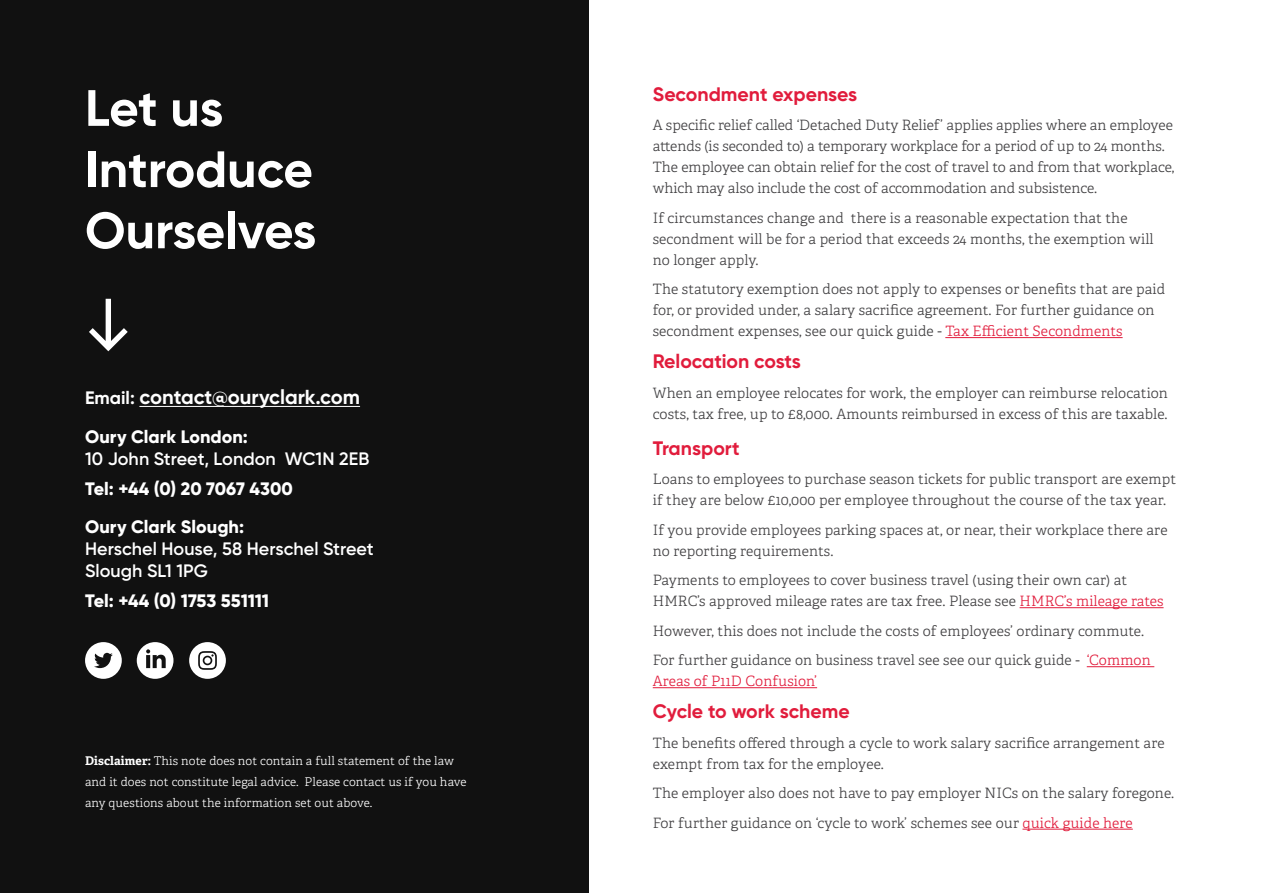
<style>
.page{position:relative;width:1263px;height:893px;background:#fff}
.page>*{position:absolute;margin:0;border:0;box-sizing:border-box;transform-origin:0 0}
.t1{font:700 51px/61.2px "Gilroy";color:#fff}
.t2{font:700 20.25px "Gilroy";color:#fff}
.t3{font:700 19.5px "Gilroy";color:#e11c3c}
.t4{font:800 18px/38.5px "Gilroy";letter-spacing:.005em;color:#fff}
.t5{font:600 18px/21.6px "Gilroy";color:#fff}
.t6{font:300 14.25px/21px "Adelle";letter-spacing:.005em;color:#414042}
.t7{font:300 14.25px "Adelle";letter-spacing:.01em;color:#e11c3c}
.t8{font:300 12px/21px "Adelle";letter-spacing:.01em;color:#fff}
.s1{font-size:18px}
.s2{font-weight:700}
.s3{color:#e11c3c}
</style>
<div class="page">
<hr style="left:945px;top:337px;width:177px;height:1px;background:#e11c3c">
<hr style="left:1019px;top:607px;width:144px;height:1px;background:#e11c3c">
<hr style="left:1087px;top:666px;width:67px;height:1px;background:#e11c3c">
<hr style="left:653px;top:687px;width:164px;height:1px;background:#e11c3c">
<hr style="left:1022px;top:829px;width:111px;height:1px;background:#e11c3c">
<div style="left:0;top:0;width:589px;height:893px;background:#111"></div>
<hr style="left:139px;top:406px;width:221px;height:1px;background:#fff">
<svg style="left:89px;top:299px;width:39px;height:52px"></svg>
<svg style="left:85px;top:642px;width:37px;height:37px"></svg>
<svg style="left:137px;top:642px;width:36px;height:37px"></svg>
<svg style="left:189px;top:642px;width:37px;height:37px"></svg>
<svg style="left:204px;top:657px;width:7px;height:7px"></svg>
<h1 class="t1" style="left:85px;top:77px;width:233px">Let us<br>Introduce<br>Ourselves</h1>
<h2 class="t2" style="left:85px;top:385px;width:276px"><span class="s1">Email:</span> contact@ouryclark.com</h2>
<p class="t4" style="left:85px;top:417px;width:164px">Oury Clark London:</p>
<p class="t5" style="left:85px;top:447px;width:286px">10 John Street, London WC1N 2EB</p>
<p class="t4" style="left:85px;top:469px;width:209px">Tel: +44 (0) 20 7067 4300<br>Oury Clark Slough:</p>
<p class="t5" style="left:85px;top:538px;width:290px">Herschel House, 58 Herschel Street<br>Slough SL1 1PG</p>
<p class="t4" style="left:85px;top:581px;width:186px">Tel: +44 (0) 1753 551111</p>
<p class="t8" style="left:85px;top:750px;width:383px"><span class="s2">Disclaimer:</span> This note does not contain a full statement of the law and it does not constitute legal advice. Please contact us if you have any questions about the information set out above.</p>
<h3 class="t3" style="left:653px;top:82px;width:206px">Secondment expenses</h3>
<p class="t6" style="left:653px;top:115px;width:523px">A specific relief called ‘Detached Duty Relief’ applies applies where an employee attends (is seconded to) a temporary workplace for a period of up to 24 months.<br>The employee can obtain relief for the cost of travel to and from that workplace, which may also include the cost of accommodation and subsistence.</p>
<p class="t6" style="left:653px;top:207px;width:502px">If circumstances change and there is a reasonable expectation that the secondment will be for a period that exceeds 24 months, the exemption will no longer apply.</p>
<p class="t6" style="left:653px;top:279px;width:514px">The statutory exemption does not apply to expenses or benefits that are paid for, or provided under, a salary sacrifice agreement. For further guidance on secondment expenses, see our quick guide - <span class="s3">Tax Efficient Secondments</span></p>
<h3 class="t3" style="left:653px;top:349px;width:149px">Relocation costs</h3>
<p class="t6" style="left:653px;top:382px;width:517px">When an employee relocates for work, the employer can reimburse relocation costs, tax free, up to £8,000. Amounts reimbursed in excess of this are taxable.</p>
<h3 class="t3" style="left:653px;top:436px;width:88px">Transport</h3>
<p class="t6" style="left:653px;top:469px;width:525px">Loans to employees to purchase season tickets for public transport are exempt if they are below £10,000 per employee throughout the course of the tax year.</p>
<p class="t6" style="left:653px;top:519px;width:516px">If you provide employees parking spaces at, or near, their workplace there are no reporting requirements.</p>
<p class="t6" style="left:653px;top:570px;width:512px">Payments to employees to cover business travel (using their own car) at<br>HMRC’s approved mileage rates are tax free. Please see <span class="s3">HMRC’s mileage rates</span></p>
<p class="t6" style="left:653px;top:616px;width:499px;line-height:29.5px">However, this does not include the costs of employees’ ordinary commute.<br>For further guidance on business travel see see our quick guide - <span class="s3">‘Common</span></p>
<p class="t7" style="left:653px;top:673px;width:166px">Areas of P11D Confusion’</p>
<h3 class="t3" style="left:653px;top:699px;width:198px">Cycle to work scheme</h3>
<p class="t6" style="left:653px;top:732px;width:513px">The benefits offered through a cycle to work salary sacrifice arrangement are exempt from tax for the employee.</p>
<p class="t6" style="left:653px;top:779px;width:523px;line-height:29.5px">The employer also does not have to pay employer NICs on the salary foregone.<br>For further guidance on ‘cycle to work’ schemes see our <span class="s3">quick guide here</span></p>
</div>
